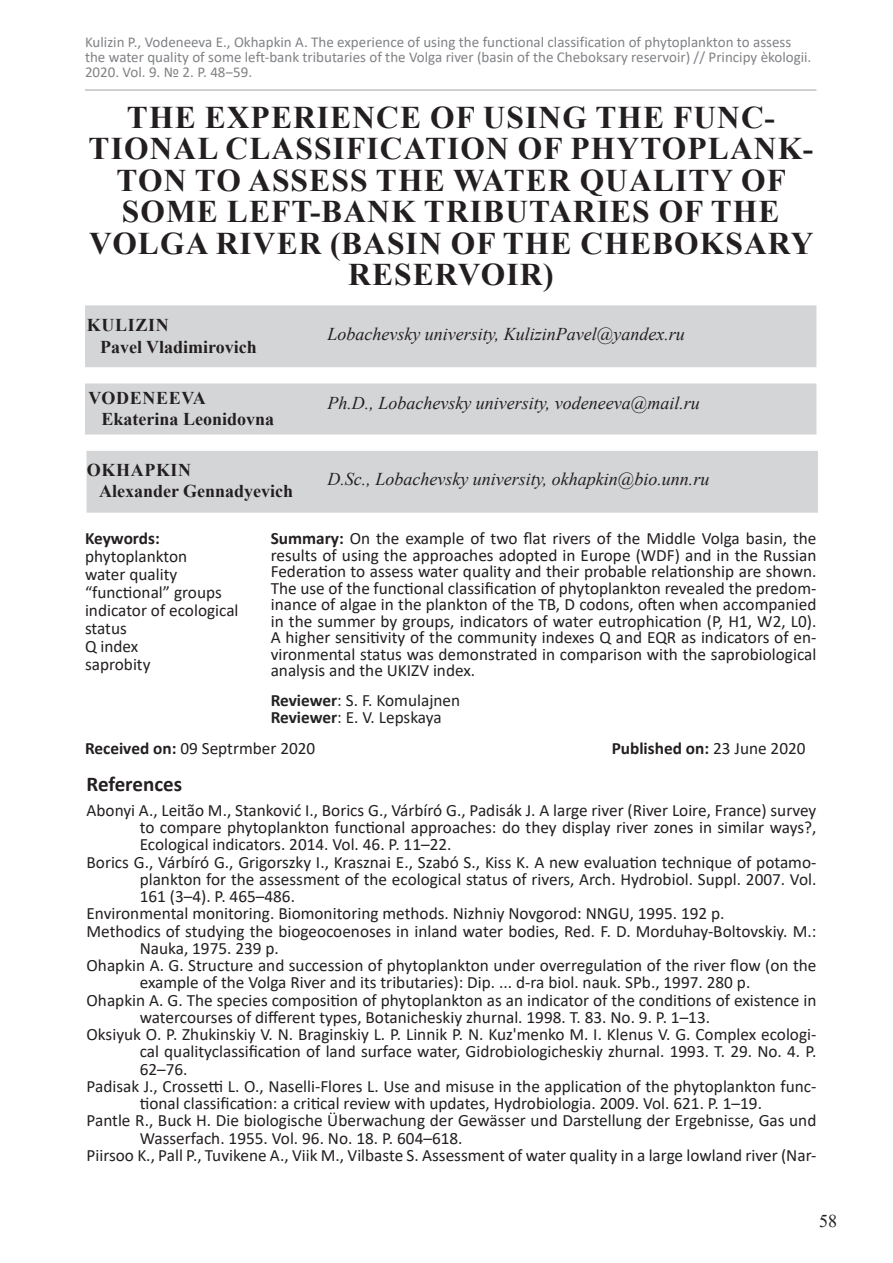
<style>
.page{position:relative;width:893px;height:1263px;background:#fff}
.page>*{position:absolute;margin:0;border:0;box-sizing:border-box;transform-origin:0 0}
.heading_1{font:700 31.5px/31.5px "Times New Roman";letter-spacing:.035em;color:#231f20;text-align:center}
.heading_3{font:700 21px "Calibri";color:#231f20}
.t1{font:italic 18px "Times New Roman";color:#231f20}
.t2{font:700 18px/21.6px "Times New Roman";color:#231f20}
.t3{font:18px "Times New Roman";color:#231f20}
.Normal__Web{font:17.25px/17.2px "Calibri";color:#231f20}
.t4{font:17.25px "Calibri";color:#222}
.heading_3-2{font:700 17.25px "Calibri";color:#231f20}
.heading_3-3{font:17.25px "Calibri";color:#231f20}
.t5{font:15px/15px "Calibri";color:#808285}
.s1{font-weight:700}
.s2{font-weight:400}
</style>
<div class="page">
<hr style="left:85px;top:89px;width:731px;height:2px;background:#808285">
<div style="left:87px;top:451px;width:731px;height:62px;background:#d4d5d7;border:2px solid #d4d5d7"></div>
<div style="left:85px;top:383px;width:731px;height:51px;background:#d4d5d7;border:2px solid #d4d5d7"></div>
<div style="left:85px;top:305px;width:731px;height:62px;background:#d4d5d7;border:2px solid #d4d5d7"></div>
<p class="t5" style="left:85px;top:34px;width:728px">Kulizin P., Vodeneeva E., Okhapkin A. The experience of using the functional classification of phytoplankton to assess the water quality of some left-bank tributaries of the Volga river (basin of the Cheboksary reservoir) // Principy èkologii.<br>2020. Vol. 9. № 2. P. 48‒59.</p>
<p class="heading_1" style="left:89px;top:100px;width:726px">THE EXPERIENCE OF USING THE FUNC-<br>TIONAL CLASSIFICATION OF PHYTOPLANK-<br>TON TO ASSESS THE WATER QUALITY OF<br>SOME LEFT-BANK TRIBUTARIES OF THE<br>VOLGA RIVER (BASIN OF THE CHEBOKSARY<br>RESERVOIR)</p>
<p class="t2" style="left:100px;top:314px;width:158px;text-indent:-13px">KULIZIN<br>Pavel Vladimirovich</p>
<p class="t2" style="left:102px;top:386px;width:174px;text-indent:-13px">VODENEEVA<br>Ekaterina Leonidovna</p>
<p class="t1" style="left:327px;top:391px;width:374px">Ph.D., Lobachevsky university, vodeneeva@mail.ru</p>
<p class="t2" style="left:99px;top:458px;width:196px;text-indent:-12px">OKHAPKIN<br>Alexander Gennadyevich</p>
<p class="t1" style="left:327px;top:321px;width:359px">Lobachevsky university, KulizinPavel@yandex.ru</p>
<p class="t1" style="left:327px;top:466px;width:383px">D.Sc., Lobachevsky university, okhapkin@bio.unn.ru</p>
<p class="heading_3-2" style="left:85px;top:526px;width:76px">Keywords:</p>
<p class="Normal__Web" style="left:85px;top:547px;width:155px;line-height:18px">phytoplankton<br>water quality “functional” groups indicator of ecological status<br>Q index<br>saprobity</p>
<p class="Normal__Web" style="left:271px;top:530px;width:547px;line-height:16.5px;text-align:justify"><span class="s1">Summary:</span> On the example of two flat rivers of the Middle Volga basin, the results of using the approaches adopted in Europe (WDF) and in the Russian Federation to assess water quality and their probable relationship are shown.<br>The use of the functional classification of phytoplankton revealed the predom&shy;inance of algae in the plankton of the TB, D codons, often when accompanied in the summer by groups, indicators of water eutrophication (P, H1, W2, L0).<br>A higher sensitivity of the community indexes Q and EQR as indicators of en&shy;vironmental status was demonstrated in comparison with the saprobiological analysis and the UKIZV index.</p>
<p class="t4" style="left:271px;top:688px;width:191px"><span class="s1">Reviewer</span>: S. F. Komulajnen</p>
<p class="t4" style="left:271px;top:706px;width:172px"><span class="s1">Reviewer</span>: E. V. Lepskaya</p>
<p class="heading_3-3" style="left:85px;top:736px;width:232px"><span class="s1">Received on:</span> 09 Septrmber 2020</p>
<p class="heading_3-2" style="left:612px;top:736px;width:195px">Published on: <span class="s2">23 June 2020</span></p>
<p class="heading_3" style="left:87px;top:769px;width:97px">References</p>
<p class="Normal__Web" style="left:140px;top:801px;width:678px;text-align:justify;text-indent:-53px">Abonyi A., Leitão M., Stanković I., Borics G., Várbíró G., Padisák J. A large river (River Loire, France) survey to compare phytoplankton functional approaches: do they display river zones in similar ways?, Ecological indicators. 2014. Vol. 46. P. 11–22.</p>
<p class="Normal__Web" style="left:140px;top:853px;width:678px;text-align:justify;text-indent:-53px">Borics G., Várbíró G., Grigorszky I., Krasznai E., Szabó S., Kiss K. A new evaluation technique of potamo&shy;plankton for the assessment of the ecological status of rivers, Arch. Hydrobiol. Suppl. 2007. Vol.<br>161 (3–4). P. 465–486.</p>
<p class="Normal__Web" style="left:87px;top:904px;width:640px">Environmental monitoring. Biomonitoring methods. Nizhniy Novgorod: NNGU, 1995. 192 p.</p>
<p class="Normal__Web" style="left:140px;top:922px;width:678px;text-indent:-53px">Methodics of studying the biogeocoenoses in inland water bodies, Red. F. D. Morduhay-Boltovskiy. M.:<br>Nauka, 1975. 239 p.</p>
<p class="Normal__Web" style="left:140px;top:956px;width:678px;text-indent:-53px">Ohapkin A. G. Structure and succession of phytoplankton under overregulation of the river flow (on the example of the Volga River and its tributaries): Dip. ... d-ra biol. nauk. SPb., 1997. 280 p.</p>
<p class="Normal__Web" style="left:140px;top:991px;width:678px;text-indent:-53px">Ohapkin A. G. The species composition of phytoplankton as an indicator of the conditions of existence in watercourses of different types, Botanicheskiy zhurnal. 1998. T. 83. No. 9. P. 1–13.</p>
<p class="Normal__Web" style="left:140px;top:1025px;width:678px;text-align:justify;text-indent:-53px">Oksiyuk O. P. Zhukinskiy V. N. Braginskiy L. P. Linnik P. N. Kuz'menko M. I. Klenus V. G. Complex ecologi&shy;cal qualityclassification of land surface water, Gidrobiologicheskiy zhurnal. 1993. T. 29. No. 4. P.<br>62–76.</p>
<p class="Normal__Web" style="left:87px;top:1077px;width:731px;text-align:center">Padisak J., Crossetti L. O., Naselli-Flores L. Use and misuse in the application of the phytoplankton func&shy;tional classification: a critical review with updates, Hydrobiologia. 2009. Vol. 621. P. 1–19.</p>
<p class="Normal__Web" style="left:140px;top:1111px;width:678px;text-indent:-53px">Pantle R., Buck H. Die biologische Überwachung der Gewässer und Darstellung der Ergebnisse, Gas und<br>Wasserfach. 1955. Vol. 96. No. 18. P. 604–618.</p>
<p class="Normal__Web" style="left:87px;top:1146px;width:731px">Piirsoo K., Pall P., Tuvikene A., Viik M., Vilbaste S. Assessment of water quality in a large lowland river (Nar-</p>
<p class="t3" style="left:819px;top:1208px;width:19px">58</p>
</div>
